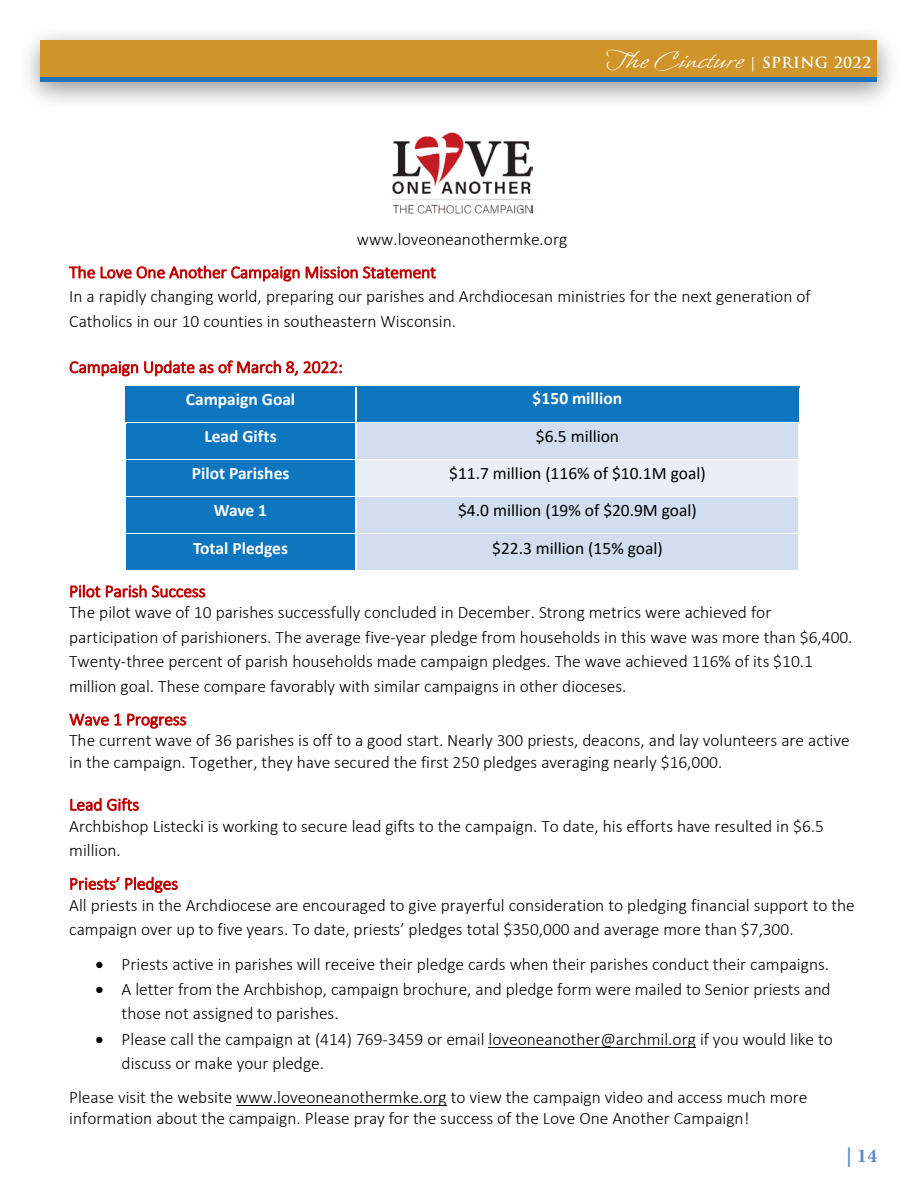
<style>
.page{position:relative;width:918px;height:1188px;background:#fff}
.page>*{position:absolute;margin:0;border:0;box-sizing:border-box;transform-origin:0 0}
.t1{font:30px "Whisper ROB";letter-spacing:.03em;color:#fff}
.t2{font:700 19.5px "Minion Pro";color:#5688c7}
.t3{font:300 17.4px/24.6px "Calibri";color:#000}
.t4{font:300 17.4px "Calibri";color:#c00000}
.t5{font:17.4px "Calibri";color:#000}
.t6{font:700 17.4px "Calibri";color:#fff}
.s1{font-family:"Trajan Pro";font-weight:700;font-size:15px}
</style>
<div class="page">
<div style="left:19px;top:25px;width:881px;height:85px;background:#000;opacity:.42"></div>
<div style="left:40px;top:40px;width:838px;height:42px;background:#cf942a"></div>
<hr style="left:40px;top:78px;width:838px;height:4px;background:#1c75bc">
<div style="left:125px;top:386px;width:230px;height:36px;background:#0e76bf"></div>
<div style="left:356px;top:386px;width:443px;height:36px;background:#0e76bf"></div>
<hr style="left:355px;top:386px;width:444px;height:1px;background:#0e76bf">
<div style="left:126px;top:423px;width:229px;height:36px;background:#0e76bf"></div>
<div style="left:356px;top:423px;width:442px;height:36px;background:#d2deef"></div>
<div style="left:126px;top:460px;width:229px;height:36px;background:#0e76bf"></div>
<div style="left:356px;top:460px;width:442px;height:36px;background:#eaeff7"></div>
<div style="left:126px;top:498px;width:229px;height:35px;background:#0e76bf"></div>
<div style="left:356px;top:498px;width:442px;height:35px;background:#d2deef"></div>
<hr style="left:126px;top:497px;width:229px;height:2px;background:#0e76bf">
<hr style="left:356px;top:497px;width:442px;height:2px;background:#d2deef">
<div style="left:126px;top:535px;width:229px;height:35px;background:#0e76bf"></div>
<div style="left:356px;top:535px;width:442px;height:35px;background:#d2deef"></div>
<hr style="left:489px;top:1047px;width:207px;height:1px;background:#000">
<hr style="left:236px;top:1105px;width:211px;height:1px;background:#000">
<img style="left:391px;top:132px;width:141px;height:82px">
<h1 class="t1" style="left:606px;top:45px;width:267px">The Cincture <span class="s1">| SPRING 2022</span></h1>
<p class="t3" style="left:357px;top:226px;width:212px">www.loveoneanothermke.org</p>
<p class="t4" style="left:69px;top:261px;width:368px">The Love One Another Campaign Mission Statement</p>
<p class="t3" style="left:69px;top:284px;width:743px">In a rapidly changing world, preparing our parishes and Archdiocesan ministries for the next generation of<br>Catholics in our 10 counties in southeastern Wisconsin.</p>
<p class="t4" style="left:69px;top:356px;width:275px">Campaign Update as of March 8, 2022:</p>
<p class="t6" style="left:186px;top:386px;width:111px">Campaign Goal</p>
<p class="t6" style="left:533px;top:386px;width:91px">$150 million</p>
<p class="t6" style="left:204px;top:424px;width:74px">Lead Gifts</p>
<p class="t5" style="left:536px;top:424px;width:85px">$6.5 million</p>
<p class="t6" style="left:192px;top:461px;width:99px">Pilot Parishes</p>
<p class="t5" style="left:449px;top:462px;width:258px">$11.7 million (116% of $10.1M goal)</p>
<p class="t6" style="left:214px;top:498px;width:55px">Wave 1</p>
<p class="t5" style="left:458px;top:499px;width:240px">$4.0 million (19% of $20.9M goal)</p>
<p class="t6" style="left:193px;top:536px;width:96px">Total Pledges</p>
<p class="t5" style="left:492px;top:536px;width:172px">$22.3 million (15% goal)</p>
<p class="t4" style="left:69px;top:580px;width:138px">Pilot Parish Success</p>
<p class="t3" style="left:69px;top:600px;width:785px">The pilot wave of 10 parishes successfully concluded in December. Strong metrics were achieved for participation of parishioners. The average five-year pledge from households in this wave was more than $6,400.<br>Twenty-three percent of parish households made campaign pledges. The wave achieved 116% of its $10.1 million goal. These compare favorably with similar campaigns in other dioceses.</p>
<p class="t4" style="left:69px;top:709px;width:119px">Wave 1 Progress</p>
<p class="t3" style="left:69px;top:730px;width:782px;line-height:21.3px">The current wave of 36 parishes is off to a good start. Nearly 300 priests, deacons, and lay volunteers are active in the campaign. Together, they have secured the first 250 pledges averaging nearly $16,000.</p>
<p class="t4" style="left:69px;top:794px;width:71px">Lead Gifts</p>
<p class="t3" style="left:69px;top:813px;width:756px">Archbishop Listecki is working to secure lead gifts to the campaign. To date, his efforts have resulted in $6.5 million.</p>
<p class="t4" style="left:69px;top:873px;width:110px">Priests’ Pledges</p>
<p class="t3" style="left:69px;top:892px;width:787px">All priests in the Archdiocese are encouraged to give prayerful consideration to pledging financial support to the campaign over up to five years. To date, priests’ pledges total $350,000 and average more than $7,300.</p>
<p class="t3" style="left:95px;top:951px;width:735px">• Priests active in parishes will receive their pledge cards when their parishes conduct their campaigns.</p>
<p class="t3" style="left:122px;top:977px;width:711px;text-indent:-26px">• A letter from the Archbishop, campaign brochure, and pledge form were mailed to Senior priests and those not assigned to parishes.</p>
<p class="t3" style="left:122px;top:1027px;width:713px;text-indent:-26px">• Please call the campaign at (414) 769-3459 or email loveoneanother@archmil.org if you would like to discuss or make your pledge.</p>
<p class="t3" style="left:69px;top:1086px;width:740px;line-height:21.3px">Please visit the website www.loveoneanothermke.org to view the campaign video and access much more information about the campaign. Please pray for the success of the Love One Another Campaign!</p>
<p class="t2" style="left:846px;top:1142px;width:33px">| 14</p>
</div>
